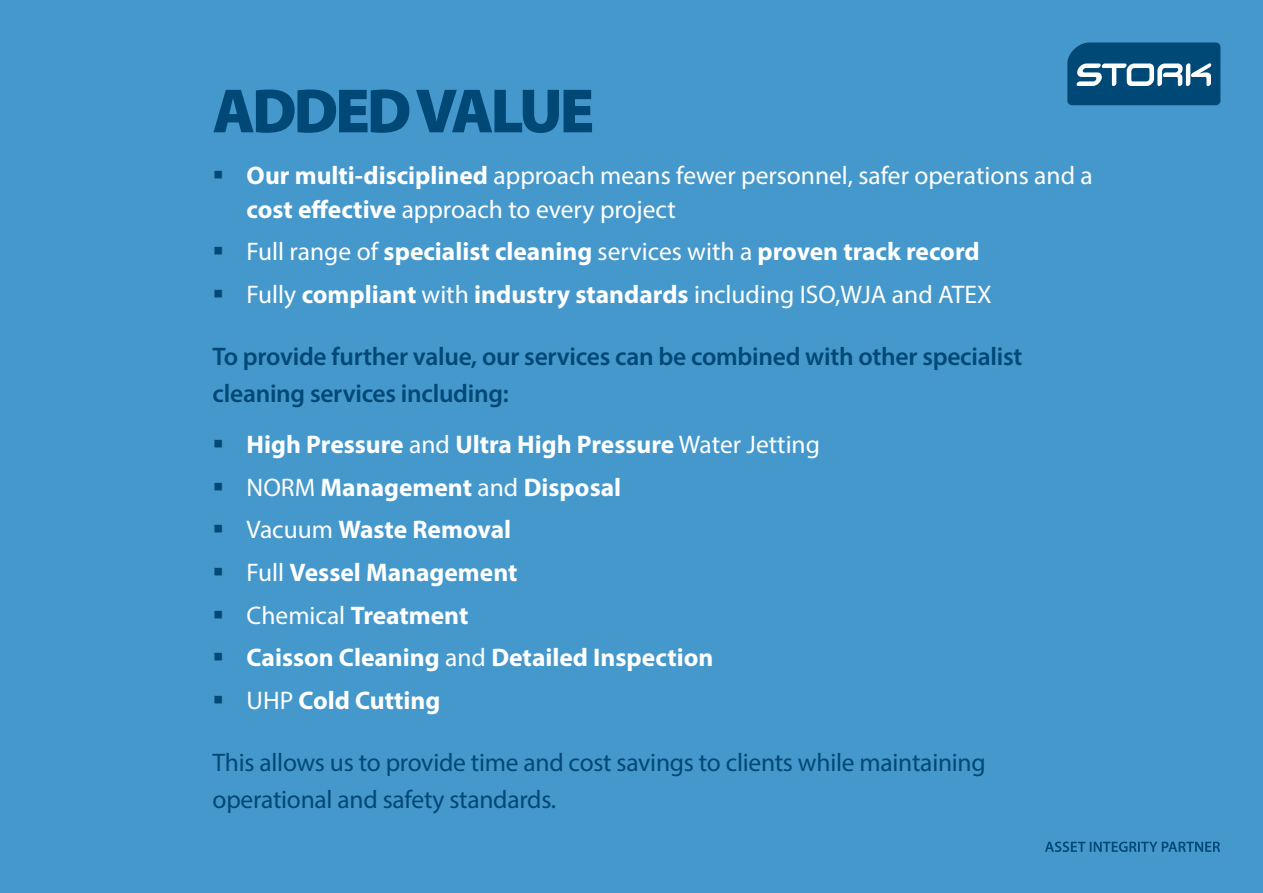
<style>
.page{position:relative;width:1263px;height:893px;background:#4598cc}
.page>*{position:absolute;margin:0;border:0;box-sizing:border-box;transform-origin:0 0}
.t1{font:900 63px "Myriad Pro";letter-spacing:-.05em;color:#004876}
.t2{font:700 25.5px/42.6px "Myriad Pro";color:#fff}
.t3{font:25.5px/34.2px "Myriad Pro";color:#fff}
.t4{font:25.5px/36.6px "Myriad Pro";letter-spacing:-.01em;color:#004876}
.t5{font:600 25.5px/36.6px "Myriad Pro";letter-spacing:-.01em;color:#004876}
.s1{font-weight:700}
.s2{font-weight:400}
</style>
<div class="page">
<svg style="left:1045px;top:841px;width:175px;height:11px"></svg>
<svg style="left:1067px;top:43px;width:153px;height:62px;background:#28658c"></svg>
<h1 class="t1" style="left:213px;top:75px;width:383px">ADDED VALUE</h1>
<p class="t3" style="left:247px;top:157px;width:848px"><span class="s1">Our multi-disciplined</span> approach means fewer personnel, safer operations and a <span class="s1">cost effective</span> approach to every project</p>
<p class="t2" style="left:247px;top:230px;width:746px"><span class="s2">Full range of</span> specialist cleaning <span class="s2">services with a</span> proven track record<br><span class="s2">Fully</span> compliant <span class="s2">with</span> industry standards <span class="s2">including ISO,WJA and ATEX</span></p>
<p class="t5" style="left:213px;top:338px;width:811px">To provide further value, our services can be combined with other specialist cleaning services including:</p>
<p class="t2" style="left:247px;top:422px;width:575px">High Pressure <span class="s2">and</span> Ultra High Pressure <span class="s2">Water Jetting<br>NORM</span> Management <span class="s2">and</span> Disposal<br><span class="s2">Vacuum</span> Waste Removal<br><span class="s2">Full</span> Vessel Management<br><span class="s2">Chemical</span> Treatment<br>Caisson Cleaning <span class="s2">and</span> Detailed Inspection<br><span class="s2">UHP</span> Cold Cutting</p>
<p class="t4" style="left:213px;top:744px;width:775px">This allows us to provide time and cost savings to clients while maintaining operational and safety standards.</p>
</div>
